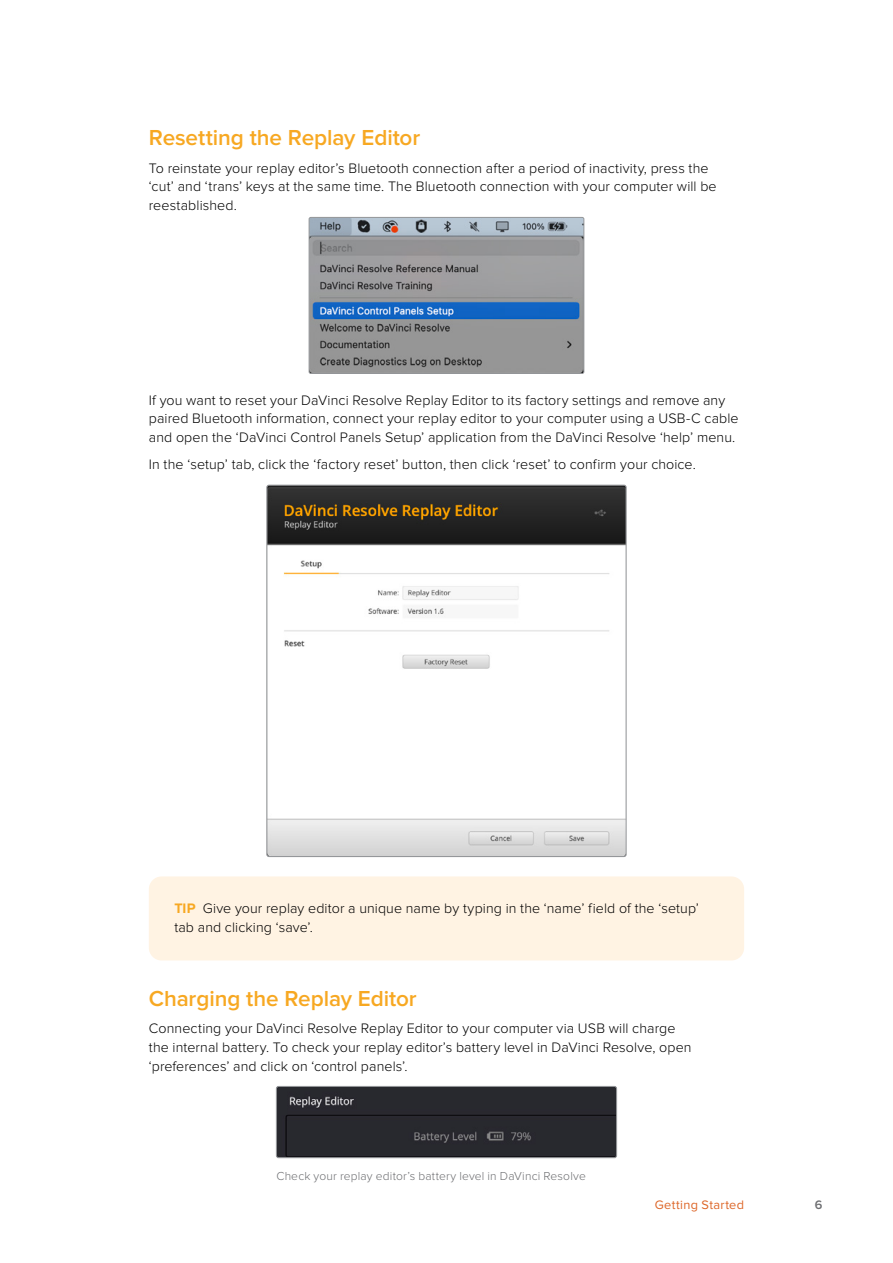
<style>
.page{position:relative;width:893px;height:1263px;background:#fff}
.page>*{position:absolute;margin:0;border:0;box-sizing:border-box;transform-origin:0 0}
.t1{font:600 22.5px "Proxima Nova";letter-spacing:-.005em;color:#f7a822}
.t2{font:300 14.25px/18.8px "Proxima Nova";letter-spacing:.005em;color:#000}
.t3{font:12.75px "Proxima Nova";letter-spacing:.025em;color:#dd6628}
.t4{font:600 12.75px "Proxima Nova";color:#6d6e71}
.t5{font:300 12px "Proxima Nova";letter-spacing:.015em;color:#6d6e71}
.s1{font-weight:700;color:#f7a822}
</style>
<div class="page">
<div style="left:149px;top:876px;width:595px;height:84px;background:#fff3e3;border-radius:13px"></div>
<img style="left:309px;top:217px;width:275px;height:155px">
<div style="left:309px;top:217px;width:275px;height:157px;border:1px solid #939598;border-radius:2px"></div>
<img style="left:268px;top:487px;width:357px;height:368px">
<div style="left:266px;top:485px;width:361px;height:372px;border:1px solid #939598;border-radius:2px"></div>
<div style="left:276px;top:1086px;width:341px;height:72px;background:#28292e"></div>
<div style="left:276px;top:1086px;width:341px;height:72px;border:1px solid #939598;border-radius:2px"></div>
<h1 class="t1" style="left:149px;top:125px;width:273px">Resetting the Replay Editor</h1>
<p class="t2" style="left:149px;top:159px;width:569px">To reinstate your replay editor’s Bluetooth connection after a period of inactivity, press the ‘cut’ and ‘trans’ keys at the same time. The Bluetooth connection with your computer will be reestablished.</p>
<p class="t2" style="left:149px;top:391px;width:591px">If you want to reset your DaVinci Resolve Replay Editor to its factory settings and remove any paired Bluetooth information, connect your replay editor to your computer using a USB-C cable and open the ‘DaVinci Control Panels Setup’ application from the DaVinci Resolve ‘help’ menu.</p>
<p class="t2" style="left:149px;top:455px;width:548px">In the ‘setup’ tab, click the ‘factory reset’ button, then click ‘reset’ to confirm your choice.</p>
<p class="t2" style="left:174px;top:899px;width:526px"><span class="s1">TIP</span> Give your replay editor a unique name by typing in the ‘name’ field of the ‘setup’ tab and clicking ‘save’.</p>
<h1 class="t1" style="left:149px;top:985px;width:269px">Charging the Replay Editor</h1>
<p class="t2" style="left:149px;top:1019px;width:544px">Connecting your DaVinci Resolve Replay Editor to your computer via USB will charge the internal battery. To check your replay editor’s battery level in DaVinci Resolve, open ‘preferences’ and click on ‘control panels’.</p>
<p class="t5" style="left:276px;top:1169px;width:311px">Check your replay editor’s battery level in DaVinci Resolve</p>
<p class="t3" style="left:655px;top:1198px;width:91px">Getting Started</p>
<p class="t4" style="left:815px;top:1198px;width:9px">6</p>
</div>
